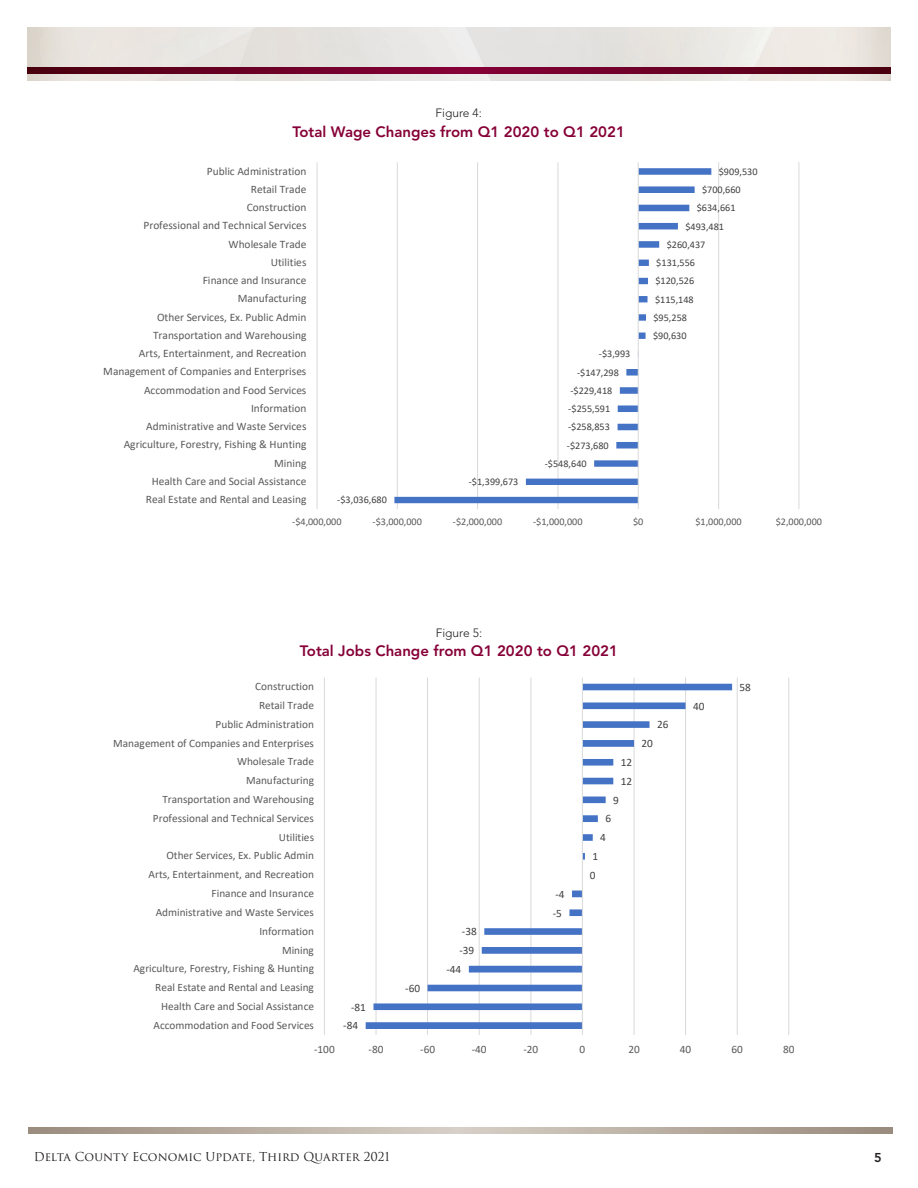
<style>
.page{position:relative;width:918px;height:1188px;background:#fff}
.page>*{position:absolute;margin:0;border:0;box-sizing:border-box;transform-origin:0 0}
.t1{font:800 15px "Avenir";color:#860037}
.t2{font:800 12.75px "Avenir";color:#231f20}
.t3{font:12px "Trajan Pro 3";color:#231f20}
.t4{font:300 12px "Avenir";color:#231f20}
.t5{font:11.4px/18.3px "Calibri";color:#595959;text-align:right}
.t6{font:11.25px/18.8px "Calibri";color:#595959;text-align:right}
.t7{font:11.25px/18.8px "Calibri";color:#404040}
.t8{font:10.2px/21.8px "Calibri";color:#404040}
.t9{font:10.2px "Calibri";color:#595959}
.s1{color:#595959}
</style>
<div class="page">
<img style="left:27px;top:27px;width:864px;height:54px">
<svg style="left:27px;top:68px;width:864px;height:6px;background:#680023"></svg>
<svg style="left:28px;top:1128px;width:864px;height:6px;background:#b8ada1"></svg>
<hr style="left:317px;top:162px;width:1px;height:347px;background:#d9d9d9">
<hr style="left:397px;top:162px;width:1px;height:347px;background:#d9d9d9">
<hr style="left:477px;top:162px;width:1px;height:347px;background:#d9d9d9">
<hr style="left:558px;top:162px;width:1px;height:347px;background:#d9d9d9">
<hr style="left:718px;top:162px;width:1px;height:347px;background:#d9d9d9">
<hr style="left:798px;top:162px;width:1px;height:347px;background:#d9d9d9">
<svg style="left:394px;top:168px;width:317px;height:335px"></svg>
<hr style="left:638px;top:162px;width:1px;height:347px;background:#d9d9d9">
<hr style="left:324px;top:678px;width:1px;height:357px;background:#d9d9d9">
<hr style="left:376px;top:678px;width:1px;height:357px;background:#d9d9d9">
<hr style="left:427px;top:678px;width:1px;height:357px;background:#d9d9d9">
<hr style="left:479px;top:678px;width:1px;height:357px;background:#d9d9d9">
<hr style="left:530px;top:678px;width:1px;height:357px;background:#d9d9d9">
<hr style="left:634px;top:678px;width:1px;height:357px;background:#d9d9d9">
<hr style="left:685px;top:678px;width:1px;height:357px;background:#d9d9d9">
<hr style="left:737px;top:678px;width:1px;height:357px;background:#d9d9d9">
<hr style="left:788px;top:678px;width:1px;height:357px;background:#d9d9d9">
<svg style="left:366px;top:684px;width:366px;height:345px"></svg>
<hr style="left:582px;top:678px;width:1px;height:357px;background:#d9d9d9">
<p class="t4" style="left:435px;top:106px;width:48px">Figure 4:</p>
<p class="t1" style="left:293px;top:122px;width:334px">Total Wage Changes from Q1 2020 to Q1 2021</p>
<p class="t5" style="left:103px;top:161px;width:205px">Public Administration<br>Retail Trade<br>Construction<br>Professional and Technical Services<br>Wholesale Trade<br>Utilities<br>Finance and Insurance<br>Manufacturing<br>Other Services, Ex. Public Admin<br>Transportation and Warehousing<br>Arts, Entertainment, and Recreation<br>Management of Companies and Enterprises<br>Accommodation and Food Services<br>Information<br>Administrative and Waste Services<br>Agriculture, Forestry, Fishing &amp; Hunting<br>Mining<br>Health Care and Social Assistance<br>Real Estate and Rental and Leasing</p>
<p class="t8" style="left:719px;top:160px;width:40px">$909,530</p>
<p class="t8" style="left:702px;top:179px;width:40px">$700,660</p>
<p class="t8" style="left:697px;top:197px;width:40px">$634,661</p>
<p class="t8" style="left:685px;top:215px;width:40px">$493,481</p>
<p class="t8" style="left:667px;top:233px;width:40px">$260,437</p>
<p class="t8" style="left:656px;top:252px;width:40px">$131,556</p>
<p class="t8" style="left:655px;top:270px;width:40px">$120,526</p>
<p class="t8" style="left:655px;top:288px;width:40px">$115,148</p>
<p class="t8" style="left:653px;top:306px;width:35px">$95,258</p>
<p class="t8" style="left:653px;top:325px;width:35px">$90,630</p>
<p class="t8" style="left:599px;top:343px;width:33px">-$3,993</p>
<p class="t8" style="left:577px;top:361px;width:43px">-$147,298</p>
<p class="t8" style="left:570px;top:379px;width:43px">-$229,418</p>
<p class="t8" style="left:568px;top:398px;width:43px">-$255,591</p>
<p class="t8" style="left:568px;top:416px;width:43px">-$258,853</p>
<p class="t8" style="left:567px;top:434px;width:43px">-$273,680</p>
<p class="t8" style="left:545px;top:452px;width:43px">-$548,640</p>
<p class="t8" style="left:469px;top:471px;width:51px">-$1,399,673</p>
<p class="t8" style="left:292px;top:489px;width:96px;text-indent:45px">-$3,036,680 <span class="s1">-$4,000,000</span></p>
<p class="t9" style="left:373px;top:515px;width:51px">-$3,000,000</p>
<p class="t9" style="left:453px;top:515px;width:51px">-$2,000,000</p>
<p class="t9" style="left:533px;top:515px;width:51px">-$1,000,000</p>
<p class="t9" style="left:633px;top:515px;width:12px">$0</p>
<p class="t9" style="left:695px;top:515px;width:48px">$1,000,000</p>
<p class="t9" style="left:776px;top:515px;width:48px">$2,000,000</p>
<p class="t4" style="left:436px;top:626px;width:48px">Figure 5:</p>
<p class="t1" style="left:300px;top:642px;width:320px">Total Jobs Change from Q1 2020 to Q1 2021</p>
<p class="t6" style="left:113px;top:677px;width:202px">Construction<br>Retail Trade<br>Public Administration<br>Management of Companies and Enterprises<br>Wholesale Trade<br>Manufacturing<br>Transportation and Warehousing<br>Professional and Technical Services<br>Utilities<br>Other Services, Ex. Public Admin<br>Arts, Entertainment, and Recreation<br>Finance and Insurance<br>Administrative and Waste Services<br>Information<br>Mining<br>Agriculture, Forestry, Fishing &amp; Hunting<br>Real Estate and Rental and Leasing<br>Health Care and Social Assistance<br>Accommodation and Food Services</p>
<p class="t7" style="left:343px;top:997px;width:24px;text-indent:8px">-81 -84</p>
<p class="t7" style="left:405px;top:978px;width:16px">-60</p>
<p class="t7" style="left:462px;top:922px;width:16px">-38</p>
<p class="t7" style="left:459px;top:941px;width:16px">-39</p>
<p class="t7" style="left:446px;top:960px;width:16px">-44</p>
<p class="t7" style="left:553px;top:884px;width:13px">-4 -5</p>
<p class="t7" style="left:621px;top:753px;width:13px">12<br>12</p>
<p class="t7" style="left:613px;top:790px;width:7px">9</p>
<p class="t7" style="left:600px;top:809px;width:12px;text-align:center">6<br>4</p>
<p class="t7" style="left:590px;top:847px;width:10px">1<br>0</p>
<p class="t7" style="left:657px;top:715px;width:13px">26</p>
<p class="t7" style="left:642px;top:734px;width:13px">20</p>
<p class="t7" style="left:693px;top:696px;width:13px">40</p>
<p class="t7" style="left:740px;top:677px;width:13px">58</p>
<p class="t6" style="left:314px;top:1039px;width:22px">-100</p>
<p class="t6" style="left:369px;top:1039px;width:16px">-80</p>
<p class="t6" style="left:420px;top:1039px;width:16px">-60</p>
<p class="t6" style="left:472px;top:1039px;width:16px">-40</p>
<p class="t6" style="left:523px;top:1039px;width:16px">-20</p>
<p class="t6" style="left:580px;top:1039px;width:7px">0</p>
<p class="t6" style="left:628px;top:1039px;width:13px">20</p>
<p class="t6" style="left:680px;top:1039px;width:13px">40</p>
<p class="t6" style="left:732px;top:1039px;width:13px">60</p>
<p class="t6" style="left:783px;top:1039px;width:13px">80</p>
<p class="t3" style="left:34px;top:1148px;width:357px">Delta County Economic Update, Third Quarter 2021</p>
<p class="t2" style="left:874px;top:1150px;width:9px">5</p>
</div>
